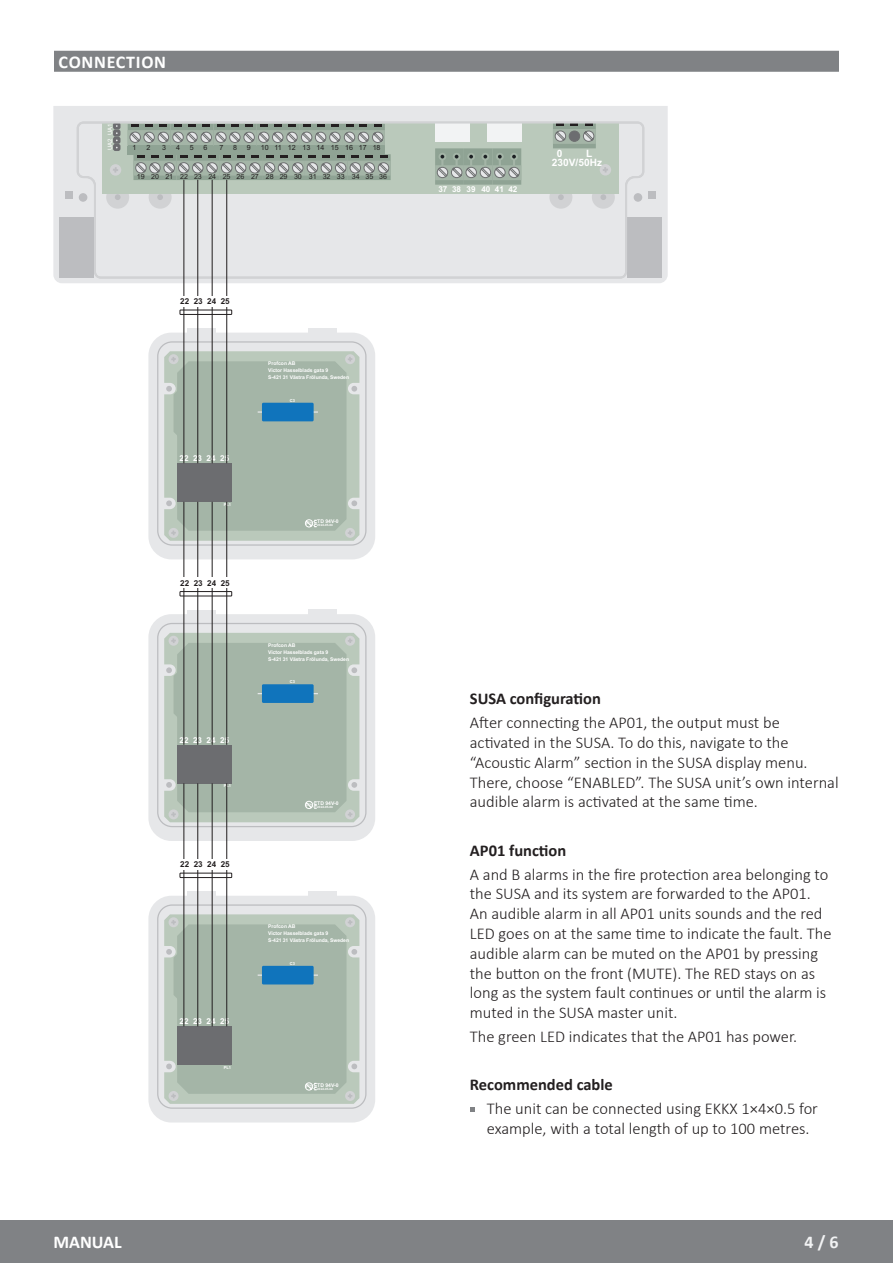
<style>
.page{position:relative;width:893px;height:1263px;background:#fff}
.page>*{position:absolute;margin:0;border:0;box-sizing:border-box;transform-origin:0 0}
.Rubrik_grå_bakgrund{font:700 18px "Calibri";letter-spacing:.035em;color:#fff}
.t1{font:700 18px "Calibri";color:#f2f3f4}
.Bomb{font:300 16.5px/19.8px "Calibri";color:#231f20}
.Brödtext{font:300 16.5px/19.8px "Calibri";color:#231f20}
.Brödtext-2{font:700 16.5px "Calibri";color:#231f20}
.t2{font:700 10.2px "Arial";color:#fff}
.t3{font:700 8.1px "Arial";color:#fff}
.t4{font:700 8.1px "Arial";color:#231f20}
.t5{font:7.05px "Arial";color:#231f20}
.t6{font:6.15px "Arial";color:#fff}
.t7{font:5.4px "Arial";color:#fff}
.t8{font:700 5.1px/7.1px "Arial";letter-spacing:-.01em;color:#fff}
.t9{font:700 4.05px "Arial";color:#fff}
.t10{font:700 3px "Arial";color:#fff}
</style>
<div class="page">
<div style="left:0;top:1220px;width:893px;height:43px;background:#808285"></div>
<div style="left:54px;top:51px;width:785px;height:21px;background:#808285"></div>
<svg style="left:470px;top:1107px;width:4px;height:4px"></svg>
<div style="left:53px;top:106px;width:615px;height:177px;background:#e6e7e9"></div>
<div style="left:648px;top:191px;width:7px;height:7px;background:#bcbdc0"></div>
<div style="left:627px;top:218px;width:35px;height:60px;background:#bcbdc0"></div>
<div style="left:66px;top:191px;width:7px;height:7px;background:#bcbdc0"></div>
<div style="left:59px;top:218px;width:35px;height:60px;background:#bcbdc0"></div>
<svg style="left:76px;top:121px;width:569px;height:159px;background:#cad0cd"></svg>
<div style="left:148px;top:333px;width:227px;height:226px;background:#e6e7e9;border-radius:23px"></div>
<div style="left:187px;top:328px;width:29px;height:7px;background:#e6e7e9"></div>
<div style="left:308px;top:328px;width:28px;height:10px;background:#e6e7e9"></div>
<div style="left:157px;top:341px;width:209px;height:205px;border:1px solid #bcbdc0;border-radius:14px"></div>
<svg style="left:164px;top:351px;width:195px;height:190px;background:#a1b3a9"></svg>
<hr style="left:183px;top:180px;width:1px;height:283px;background:#231f20">
<hr style="left:197px;top:180px;width:1px;height:283px;background:#231f20">
<hr style="left:212px;top:180px;width:1px;height:283px;background:#231f20">
<hr style="left:226px;top:180px;width:1px;height:283px;background:#231f20">
<div style="left:181px;top:296px;width:47px;height:10px;background:#fff"></div>
<div style="left:180px;top:310px;width:52px;height:5px;border:1px solid #231f20"></div>
<div style="left:148px;top:614px;width:227px;height:227px;background:#e6e7e9;border-radius:23px"></div>
<div style="left:187px;top:610px;width:29px;height:7px;background:#e6e7e9"></div>
<div style="left:308px;top:610px;width:28px;height:10px;background:#e6e7e9"></div>
<div style="left:157px;top:623px;width:209px;height:204px;border:1px solid #bcbdc0;border-radius:14px"></div>
<svg style="left:164px;top:633px;width:195px;height:189px;background:#a1b3a9"></svg>
<hr style="left:183px;top:502px;width:1px;height:242px;background:#231f20">
<hr style="left:197px;top:502px;width:1px;height:242px;background:#231f20">
<hr style="left:212px;top:502px;width:1px;height:242px;background:#231f20">
<hr style="left:226px;top:502px;width:1px;height:242px;background:#231f20">
<div style="left:181px;top:577px;width:47px;height:11px;background:#fff"></div>
<div style="left:180px;top:591px;width:52px;height:5px;border:1px solid #231f20"></div>
<div style="left:148px;top:896px;width:227px;height:226px;background:#e6e7e9;border-radius:23px"></div>
<div style="left:187px;top:891px;width:29px;height:7px;background:#e6e7e9"></div>
<div style="left:308px;top:891px;width:28px;height:11px;background:#e6e7e9"></div>
<div style="left:157px;top:904px;width:209px;height:205px;border:1px solid #bcbdc0;border-radius:14px"></div>
<svg style="left:164px;top:914px;width:195px;height:190px;background:#a2b3a9"></svg>
<hr style="left:183px;top:784px;width:1px;height:242px;background:#231f20">
<hr style="left:197px;top:784px;width:1px;height:242px;background:#231f20">
<hr style="left:212px;top:784px;width:1px;height:242px;background:#231f20">
<hr style="left:226px;top:784px;width:1px;height:242px;background:#231f20">
<div style="left:181px;top:859px;width:47px;height:10px;background:#fff"></div>
<div style="left:180px;top:873px;width:52px;height:5px;border:1px solid #231f20"></div>
<p class="Rubrik_grå_bakgrund" style="left:59px;top:49px;width:109px">CONNECTION</p>
<p class="t6" style="left:106px;top:150px;width:28px;rotate:-90deg">UA2 UA1</p>
<p class="t5" style="left:133px;top:142px;width:5px">1</p>
<p class="t5" style="left:146px;top:142px;width:5px">2</p>
<p class="t5" style="left:162px;top:142px;width:5px">3</p>
<p class="t5" style="left:176px;top:142px;width:5px">4</p>
<p class="t5" style="left:190px;top:142px;width:5px">5</p>
<p class="t5" style="left:204px;top:142px;width:5px">6</p>
<p class="t5" style="left:219px;top:142px;width:5px">7</p>
<p class="t5" style="left:233px;top:142px;width:5px">8</p>
<p class="t5" style="left:247px;top:142px;width:5px">9</p>
<p class="t5" style="left:261px;top:142px;width:121px">10 11 12 13 14 15 16 17 18</p>
<p class="t5" style="left:137px;top:172px;width:252px">19 20 21 22 23 24 25 26 27 28 29 30 31 32 33 34 35 36</p>
<p class="t4" style="left:180px;top:295px;width:51px">22 23 24 25</p>
<p class="t3" style="left:180px;top:453px;width:51px">22 23 24 25</p>
<p class="t9" style="left:224px;top:501px;width:9px">PL1</p>
<p class="t4" style="left:180px;top:577px;width:51px">22 23 24 25</p>
<p class="t3" style="left:180px;top:734px;width:51px">22 23 24 25</p>
<p class="t9" style="left:224px;top:783px;width:9px">PL1</p>
<p class="t4" style="left:180px;top:858px;width:51px">22 23 24 25</p>
<p class="t3" style="left:180px;top:1016px;width:51px">22 23 24 25</p>
<p class="t9" style="left:224px;top:1064px;width:9px">PL1</p>
<p class="t8" style="left:268px;top:360px;width:82px">Profcon AB<br>Victor Hasselblads gata 9<br>S-421 31 Västra Frölunda, Sweden</p>
<p class="t9" style="left:290px;top:397px;width:7px">C3</p>
<p class="t8" style="left:317px;top:518px;width:23px">TD 94V-0</p>
<p class="t10" style="left:317px;top:523px;width:17px">2022-05-04</p>
<p class="t7" style="left:306px;top:520px;width:8px">Pb</p>
<p class="t8" style="left:268px;top:641px;width:82px">Profcon AB<br>Victor Hasselblads gata 9<br>S-421 31 Västra Frölunda, Sweden</p>
<p class="t9" style="left:290px;top:679px;width:7px">C3</p>
<p class="t8" style="left:317px;top:800px;width:23px">TD 94V-0</p>
<p class="t10" style="left:317px;top:805px;width:17px">2022-05-04</p>
<p class="t7" style="left:306px;top:801px;width:8px">Pb</p>
<p class="t8" style="left:268px;top:923px;width:82px">Profcon AB<br>Victor Hasselblads gata 9<br>S-421 31 Västra Frölunda, Sweden</p>
<p class="t9" style="left:290px;top:960px;width:7px">C3</p>
<p class="t8" style="left:317px;top:1081px;width:23px">TD 94V-0</p>
<p class="t10" style="left:317px;top:1086px;width:17px">2022-05-04</p>
<p class="t7" style="left:306px;top:1083px;width:8px">Pb</p>
<p class="t3" style="left:438px;top:183px;width:80px">37 38 39 40 41 42</p>
<p class="t2" style="left:557px;top:146px;width:7px">0</p>
<p class="t2" style="left:586px;top:146px;width:8px">L</p>
<p class="t2" style="left:552px;top:155px;width:52px">230V/50Hz</p>
<p class="Brödtext-2" style="left:470px;top:687px;width:133px">SUSA configuration</p>
<p class="Brödtext" style="left:470px;top:713px;width:370px">After connecting the AP01, the output must be activated in the SUSA. To do this, navigate to the “Acoustic Alarm” section in the SUSA display menu.<br>There, choose “ENABLED”. The SUSA unit’s own internal audible alarm is activated at the same time.</p>
<p class="Brödtext-2" style="left:470px;top:838px;width:98px">AP01 function</p>
<p class="Bomb" style="left:470px;top:864px;width:363px">A and B alarms in the fire protection area belonging to the SUSA and its system are forwarded to the AP01.<br>An audible alarm in all AP01 units sounds and the red LED goes on at the same time to indicate the fault. The audible alarm can be muted on the AP01 by pressing the button on the front (MUTE). The RED stays on as long as the system fault continues or until the alarm is muted in the SUSA master unit.</p>
<p class="Bomb" style="left:470px;top:1027px;width:329px">The green LED indicates that the AP01 has power.</p>
<p class="Brödtext-2" style="left:470px;top:1073px;width:144px">Recommended cable</p>
<p class="Bomb" style="left:487px;top:1099px;width:333px">The unit can be connected using EKKX 1×4×0.5 for example, with a total length of up to 100 metres.</p>
<p class="Rubrik_grå_bakgrund" style="left:53px;top:1230px;width:70px">MANUAL</p>
<p class="t1" style="left:805px;top:1230px;width:36px">4 / 6</p>
</div>
